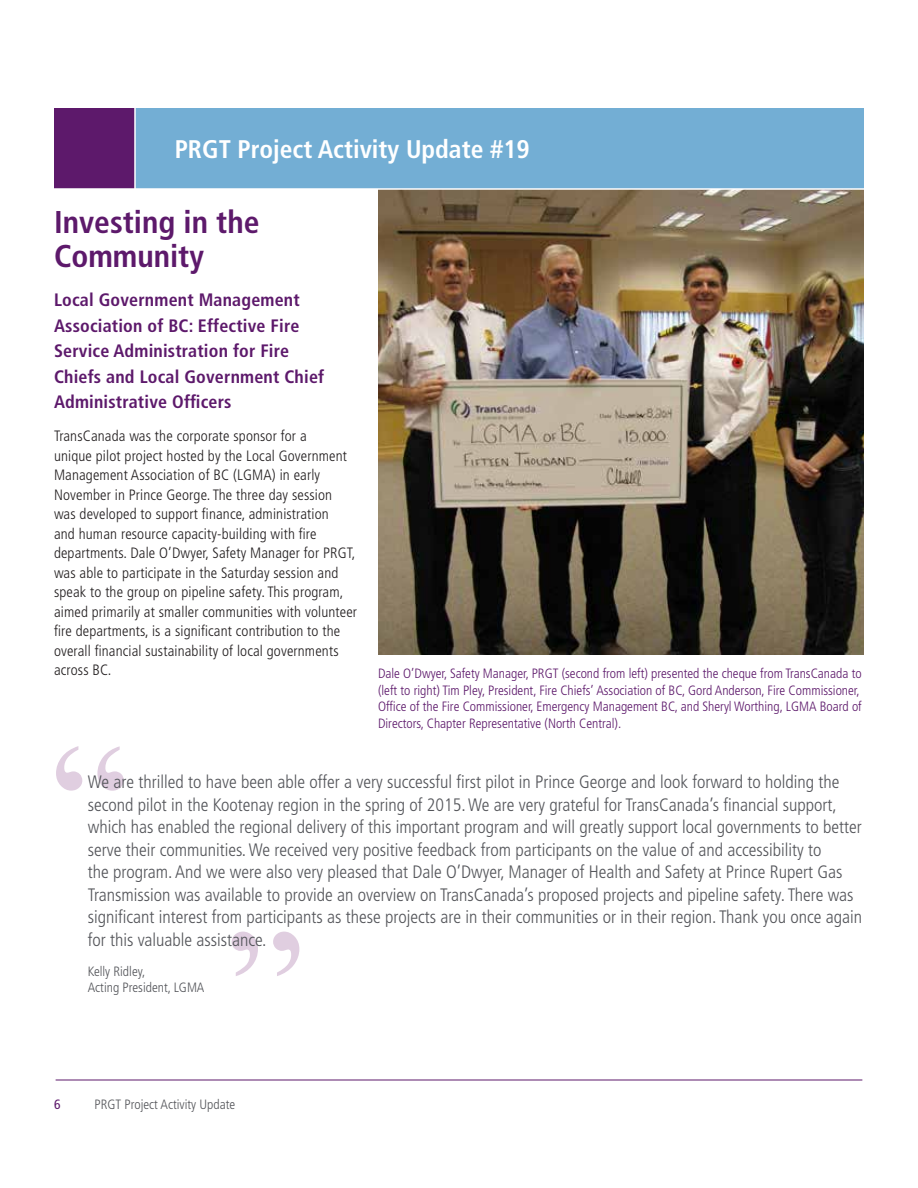
<style>
.page{position:relative;width:918px;height:1188px;background:#fff}
.page>*{position:absolute;margin:0;border:0;box-sizing:border-box;transform-origin:0 0}
.t1{font:177px "Times New Roman";color:#e0cee0}
.t2{font:700 condensed 31.5px/34.5px "Frutiger";color:#5d196b}
.t3{font:700 condensed 25.5px "Frutiger";color:#fff}
.t4{font:300 condensed 18px/22.5px "Frutiger";color:#54555a}
.t5{font:700 condensed 18px/25.5px "Frutiger";letter-spacing:.01em;color:#5d196b}
.t6{font:300 condensed 15px/19.5px "Frutiger";letter-spacing:.01em;color:#231f20}
.t7{font:300 condensed 13.5px/16.5px "Frutiger";color:#5d196b}
.t8{font:300 condensed 13.5px/16.5px "Frutiger";color:#54555a}
.t9{font:condensed 13.5px "Frutiger";color:#5d196b}
</style>
<div class="page">
<div style="left:134px;top:108px;width:730px;height:81px;background:#73aed4"></div>
<div style="left:54px;top:108px;width:81px;height:81px;background:#5d196b"></div>
<img style="left:378px;top:190px;width:486px;height:465px">
<hr style="left:134px;top:108px;width:2px;height:81px;background:#fff">
<hr style="left:56px;top:1080px;width:806px;height:1px;background:#5d196b">
<hr style="left:54px;top:188px;width:810px;height:2px;background:#fff">
<h3 class="t3" style="left:175px;top:134px;width:357px">PRGT Project Activity Update #19</h3>
<h2 class="t2" style="left:54px;top:205px;width:207px">Investing in the<br>Community</h2>
<p class="t5" style="left:54px;top:287px;width:272px">Local Government Management<br>Association of BC: Effective Fire<br>Service Administration for Fire<br>Chiefs and Local Government Chief<br>Administrative Officers</p>
<p class="t6" style="left:54px;top:427px;width:305px">TransCanada was the corporate sponsor for a<br>unique pilot project hosted by the Local Government Management Association of BC (LGMA) in early November in Prince George. The three day session was developed to support finance, administration<br>and human resource capacity-building with fire departments. Dale O’Dwyer, Safety Manager for PRGT, was able to participate in the Saturday session and speak to the group on pipeline safety. This program, aimed primarily at smaller communities with volunteer fire departments, is a significant contribution to the overall financial sustainability of local governments across BC.</p>
<p class="t7" style="left:378px;top:666px;width:485px">Dale O’Dwyer, Safety Manager, PRGT (second from left) presented the cheque from TransCanada to (left to right) Tim Pley, President, Fire Chiefs’ Association of BC, Gord Anderson, Fire Commissioner, Office of the Fire Commissioner, Emergency Management BC, and Sheryl Worthing, LGMA Board of Directors, Chapter Representative (North Central).</p>
<h1 class="t1" style="left:50px;top:688px;width:80px">“</h1>
<p class="t4" style="left:88px;top:771px;width:776px">We are thrilled to have been able offer a very successful first pilot in Prince George and look forward to holding the second pilot in the Kootenay region in the spring of 2015. We are very grateful for TransCanada’s financial support, which has enabled the regional delivery of this important program and will greatly support local governments to better serve their communities. We received very positive feedback from participants on the value of and accessibility to<br>the program. And we were also very pleased that Dale O’Dwyer, Manager of Health and Safety at Prince Rupert Gas Transmission was available to provide an overview on TransCanada’s proposed projects and pipeline safety. There was significant interest from participants as these projects are in their communities or in their region. Thank you once again for this valuable assistance.</p>
<p class="t8" style="left:88px;top:963px;width:118px">Kelly Ridley,<br>Acting President, LGMA</p>
<h1 class="t1" style="left:226px;top:873px;width:80px">”</h1>
<p class="t9" style="left:54px;top:1096px;width:8px">6</p>
<p class="t8" style="left:94px;top:1096px;width:142px">PRGT Project Activity Update</p>
</div>
